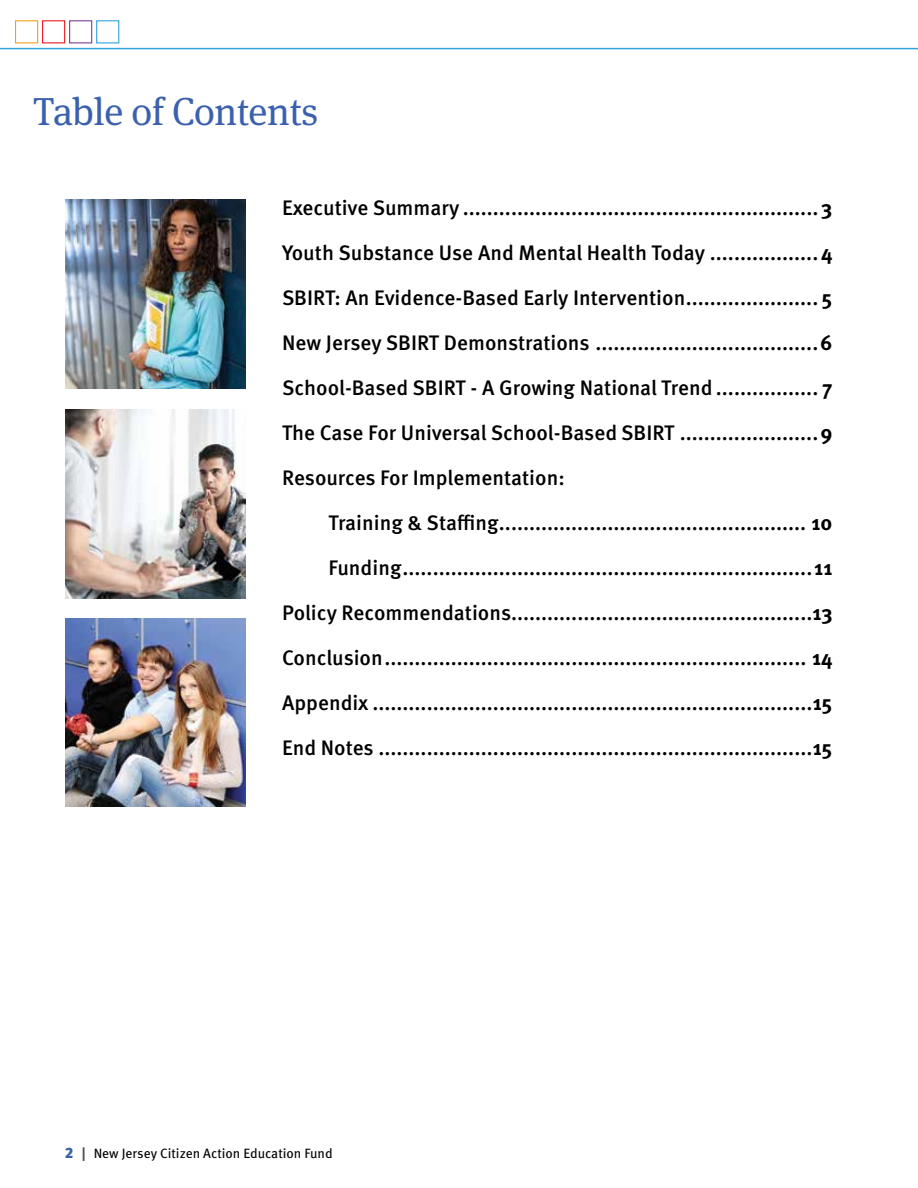
<style>
.page{position:relative;width:918px;height:1188px;background:#fff}
.page>*{position:absolute;margin:0;border:0;box-sizing:border-box;transform-origin:0 0}
.t1{font:39px "Meta Serif OT";letter-spacing:-.01em;color:#3b61ad}
.t2{font:500 21px/45px "Meta OT";color:#000;text-align:justify}
.t3{font:13.5px "Meta OT";color:#000}
.s1{font-weight:700}
.s2{font-weight:900;font-size:15px;color:#3b61ad}
.s3{font-weight:700;font-size:14.1px;color:#4d4d4f}
</style>
<div class="page">
<hr style="left:0;top:48px;width:918px;height:1px;background:#33a3dc">
<div style="left:15px;top:20px;width:23px;height:23px;border:1px solid #eea320"></div>
<div style="left:42px;top:20px;width:23px;height:23px;border:1px solid #ed1d24"></div>
<div style="left:69px;top:20px;width:23px;height:23px;border:1px solid #7f3f98"></div>
<div style="left:96px;top:20px;width:23px;height:23px;border:1px solid #33a3dc"></div>
<img style="left:65px;top:618px;width:180px;height:189px">
<img style="left:65px;top:410px;width:180px;height:188px">
<img style="left:66px;top:200px;width:180px;height:188px">
<h1 class="t1" style="left:33px;top:89px;width:287px">Table of Contents</h1>
<p class="t2" style="left:282px;top:186px;width:552px">Executive Summary ...........................................................<span class="s1">3<br></span>Youth Substance Use And Mental Health Today ..................<span class="s1">4<br></span>SBIRT: An Evidence-Based Early Intervention...................... <span class="s1">5<br></span>New Jersey SBIRT Demonstrations .....................................<span class="s1">6<br></span>School-Based SBIRT - A Growing National Trend ................. <span class="s1">7<br></span>The Case For Universal School-Based SBIRT .......................<span class="s1">9<br></span>Resources For Implementation:</p>
<p class="t2" style="left:282px;top:501px;width:552px;text-align:right">Training &amp; Staffing................................................... <span class="s1">10<br></span>Funding....................................................................<span class="s1">11<br></span>Policy Recommendations..................................................<span class="s1">13<br></span>Conclusion...................................................................... <span class="s1">14<br></span>Appendix .........................................................................<span class="s1">15<br></span>End Notes ........................................................................<span class="s1">15</span></p>
<p class="t3" style="left:65px;top:1146px;width:269px"><span class="s2">2</span> <span class="s3">|</span> New Jersey Citizen Action Education Fund</p>
</div>
